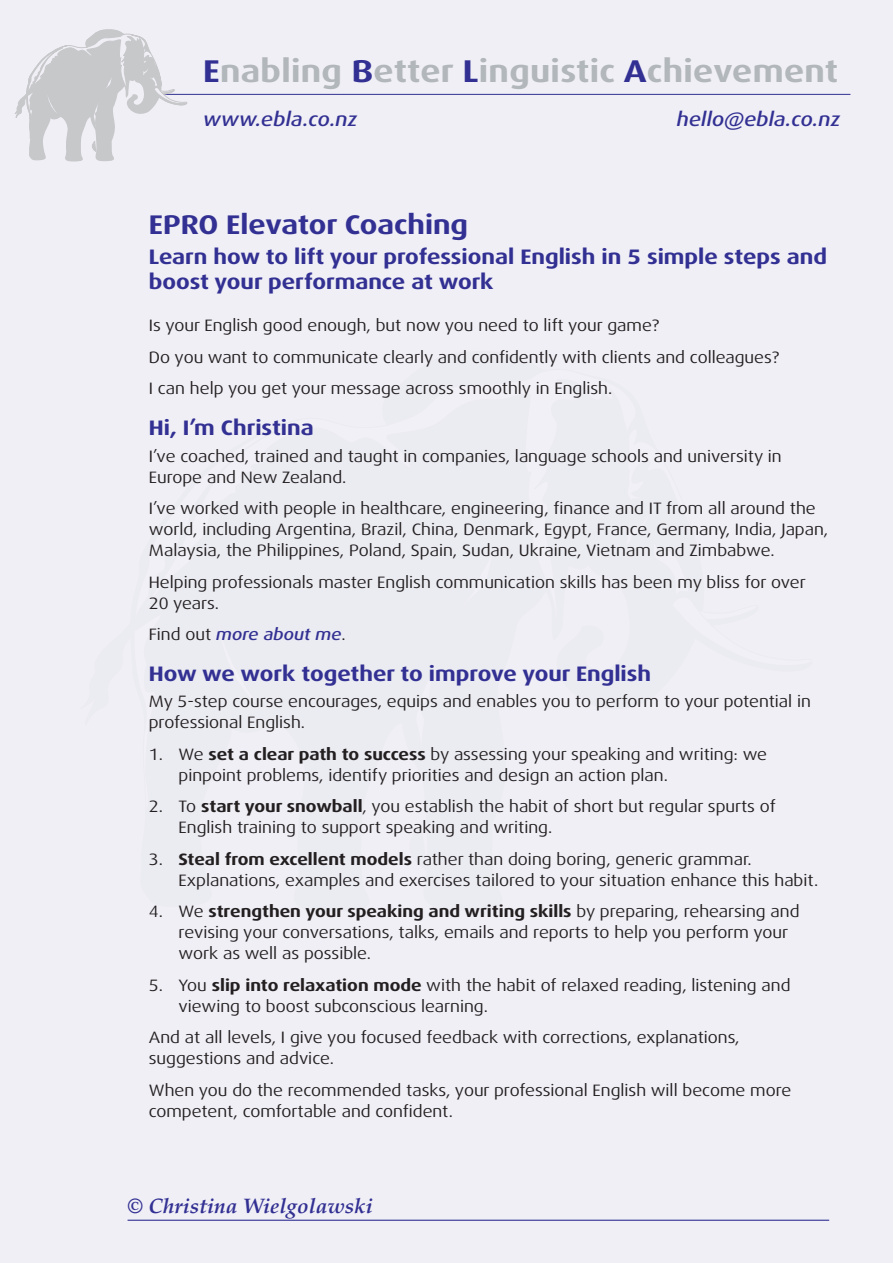
<style>
.page{position:relative;width:893px;height:1263px;background:#f0eff6}
.page>*{position:absolute;margin:0;border:0;box-sizing:border-box;transform-origin:0 0}
.t1{font:700 expanded 31.5px "Dax Pro";letter-spacing:.01em;color:#b2b7bb}
.Head_1{font:700 expanded 27px "Dax Pro";color:#323092}
.Head_3{font:700 expanded 21px/25.2px "Dax Pro";color:#323092}
.t2{font:italic 700 21px "Palatino LT Std";color:#323092}
.t3{font:italic 500 expanded 19.5px "Dax Pro";letter-spacing:.01em;color:#323092}
.Body{font:expanded 16.5px/21px "Dax Pro";color:#231f20}
.Body-2{font:italic 500 expanded 16.5px "Dax Pro";color:#323092}
.s1{color:#323092}
.s2{font-weight:400;font-style:normal;color:#231f20}
.s3{font-weight:700}
</style>
<div class="page">
<hr style="left:153px;top:94px;width:697px;height:1px;background:#323092">
<svg style="left:14px;top:29px;width:174px;height:132px"></svg>
<hr style="left:128px;top:1220px;width:701px;height:1px;background:#323092">
<h1 class="t1" style="left:203px;top:51px;width:636px"><span class="s1">E</span>nabling <span class="s1">B</span>etter <span class="s1">L</span>inguistic <span class="s1">A</span>chievement</h1>
<p class="t3" style="left:203px;top:107px;width:156px">www.ebla.co.nz</p>
<p class="t3" style="left:677px;top:107px;width:165px">hello@ebla.co.nz</p>
<p class="Head_1" style="left:149px;top:207px;width:321px">EPRO Elevator Coaching</p>
<p class="Head_3" style="left:149px;top:245px;width:680px">Learn how to lift your professional English in 5 simple steps and boost your performance at work</p>
<p class="Body" style="left:149px;top:315px;width:512px">Is your English good enough, but now you need to lift your game?</p>
<p class="Body" style="left:149px;top:347px;width:632px">Do you want to communicate clearly and confidently with clients and colleagues?</p>
<p class="Body" style="left:149px;top:378px;width:465px">I can help you get your message across smoothly in English.</p>
<p class="Head_3" style="left:149px;top:416px;width:166px">Hi, I’m Christina</p>
<p class="Body" style="left:149px;top:446px;width:634px">I’ve coached, trained and taught in companies, language schools and university in<br>Europe and New Zealand.</p>
<p class="Body" style="left:149px;top:498px;width:681px">I’ve worked with people in healthcare, engineering, finance and IT from all around the world, including Argentina, Brazil, China, Denmark, Egypt, France, Germany, India, Japan,<br>Malaysia, the Philippines, Poland, Spain, Sudan, Ukraine, Vietnam and Zimbabwe.</p>
<p class="Body" style="left:149px;top:572px;width:658px">Helping professionals master English communication skills has been my bliss for over<br>20 years.</p>
<p class="Body-2" style="left:149px;top:624px;width:198px"><span class="s2">Find out</span> more about me<span class="s2">.</span></p>
<p class="Head_3" style="left:149px;top:661px;width:504px">How we work together to improve your English</p>
<p class="Body" style="left:149px;top:691px;width:664px">My 5-step course encourages, equips and enables you to perform to your potential in professional English.</p>
<p class="Body" style="left:179px;top:744px;width:590px;text-indent:-30px">1. We <span class="s3">set a clear path to success</span> by assessing your speaking and writing: we pinpoint problems, identify priorities and design an action plan.</p>
<p class="Body" style="left:179px;top:796px;width:599px;text-indent:-30px">2. To <span class="s3">start your snowball</span>, you establish the habit of short but regular spurts of<br>English training to support speaking and writing.</p>
<p class="Body" style="left:179px;top:849px;width:641px;text-indent:-30px">3. <span class="s3">Steal from excellent models</span> rather than doing boring, generic grammar.<br>Explanations, examples and exercises tailored to your situation enhance this habit.</p>
<p class="Body" style="left:179px;top:901px;width:622px;text-indent:-30px">4. We <span class="s3">strengthen your speaking and writing skills</span> by preparing, rehearsing and revising your conversations, talks, emails and reports to help you perform your work as well as possible.</p>
<p class="Body" style="left:179px;top:975px;width:613px;text-indent:-30px">5. You <span class="s3">slip into relaxation mode</span> with the habit of relaxed reading, listening and viewing to boost subconscious learning.</p>
<p class="Body" style="left:149px;top:1027px;width:592px">And at all levels, I give you focused feedback with corrections, explanations, suggestions and advice.</p>
<p class="Body" style="left:149px;top:1080px;width:644px">When you do the recommended tasks, your professional English will become more competent, comfortable and confident.</p>
<p class="t2" style="left:128px;top:1194px;width:247px">© Christina Wielgolawski</p>
</div>
